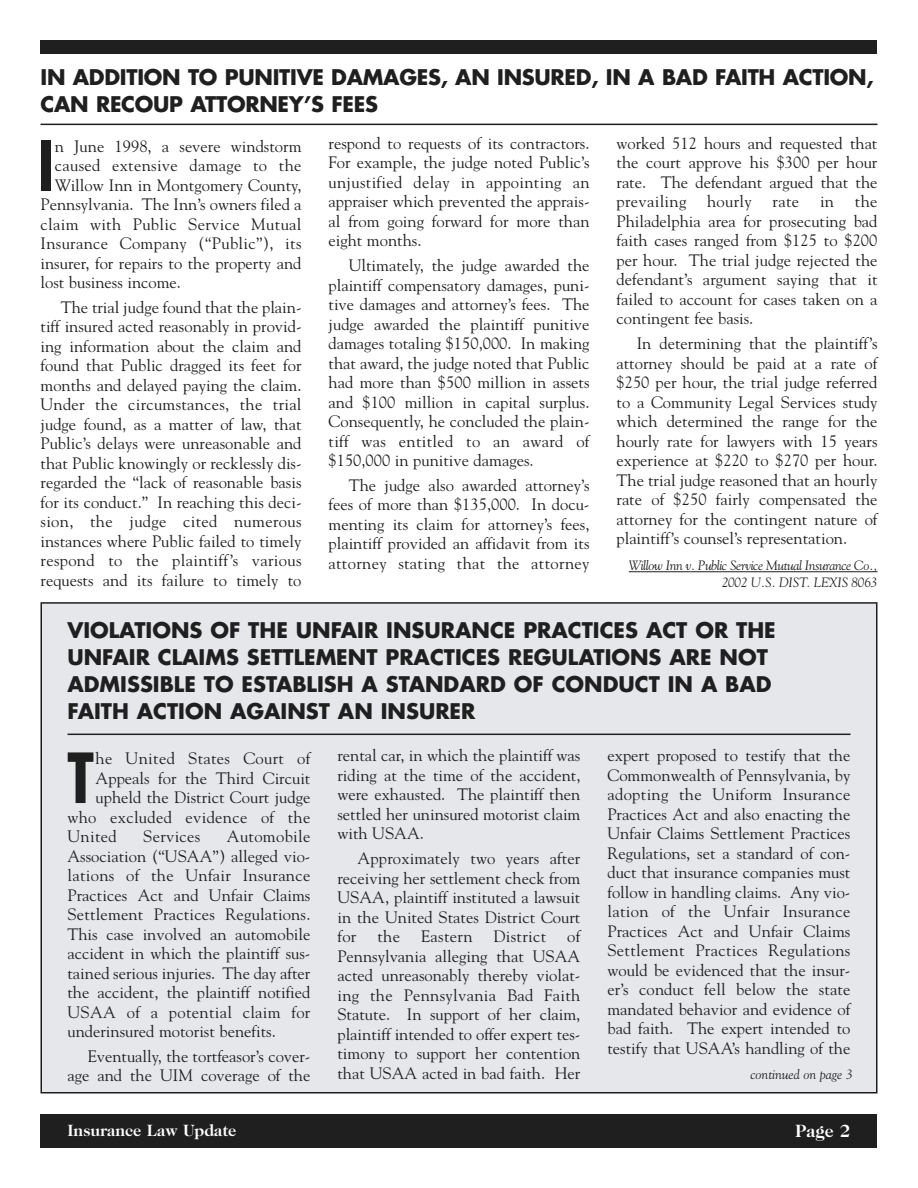
<style>
.page{position:relative;width:918px;height:1188px;background:#fff}
.page>*{position:absolute;margin:0;border:0;box-sizing:border-box;transform-origin:0 0}
.t1{font:700 condensed 67.05px "Futura";color:#201f20}
.t2{font:700 21px/27px "Futura";color:#201f20}
.t3{font:700 18px "Caslon Two Twenty Four";color:#fff}
.t4{font:16.5px/19.5px "Goudy";color:#201f20;text-align:justify}
.t5{font:16.5px "Goudy";letter-spacing:.02em;color:#201f20}
.t6{font:700 16.5px "Caslon Two Twenty Four";color:#fff}
.t7{font:italic 13.5px/16.5px "Goudy";letter-spacing:-.03em;color:#201f20;text-align:right}
.t8{font:italic 13.5px "Goudy";color:#201f20}
</style>
<div class="page">
<div style="left:41px;top:603px;width:836px;height:490px;background:#e5e7ea"></div>
<hr style="left:68px;top:734px;width:782px;height:1px;background:#201f20">
<div style="left:40px;top:40px;width:838px;height:14px;background:#201f20"></div>
<svg style="left:629px;top:571px;width:12px;height:1px"></svg>
<hr style="left:641px;top:571px;width:50px;height:1px;background:#201f20">
<hr style="left:691px;top:571px;width:54px;height:1px;background:#201f20">
<hr style="left:745px;top:571px;width:133px;height:1px;background:#201f20">
<hr style="left:41px;top:124px;width:837px;height:1px;background:#201f20">
<div style="left:40px;top:1114px;width:838px;height:34px;background:#201f20"></div>
<p class="t2" style="left:40px;top:65px;width:835px">IN ADDITION TO PUNITIVE DAMAGES, AN INSURED, IN A BAD FAITH ACTION,<br>CAN RECOUP ATTORNEY’S FEES</p>
<h1 class="t1" style="left:38px;top:136px;width:19px">I</h1>
<p class="t4" style="left:55px;top:137px;width:248px">n June 1998, a severe windstorm</p>
<p class="t5" style="left:55px;top:159px;width:248px">caused extensive damage to the</p>
<p class="t4" style="left:55px;top:176px;width:248px">Willow Inn in Montgomery County,</p>
<p class="t4" style="left:41px;top:196px;width:263px">Pennsylvania. The Inn’s owners filed a</p>
<p class="t5" style="left:41px;top:217px;width:262px">claim with Public Service Mutual</p>
<p class="t5" style="left:41px;top:237px;width:262px">Insurance Company (“Public”), its</p>
<p class="t4" style="left:41px;top:254px;width:262px">insurer, for repairs to the property and</p>
<p class="t4" style="left:41px;top:274px;width:142px">lost business income.</p>
<p class="t4" style="left:41px;top:299px;width:263px;text-indent:20px">The trial judge found that the plain&shy;tiff insured acted reasonably in provid&shy;ing information about the claim and found that Public dragged its feet for months and delayed paying the claim.<br>Under the circumstances, the trial judge found, as a matter of law, that Public’s delays were unreasonable and that Public knowingly or recklessly dis&shy;regarded the “lack of reasonable basis for its conduct.” In reaching this deci&shy;sion, the judge cited numerous instances where Public failed to timely respond to the plaintiff’s various requests and its failure to timely to</p>
<p class="t4" style="left:329px;top:134px;width:263px">respond to requests of its contractors.<br>For example, the judge noted Public’s unjustified delay in appointing an appraiser which prevented the apprais&shy;al from going forward for more than eight months.</p>
<p class="t4" style="left:329px;top:257px;width:263px;text-indent:20px">Ultimately, the judge awarded the plaintiff compensatory damages, puni&shy;tive damages and attorney’s fees. The judge awarded the plaintiff punitive damages totaling $150,000. In making that award, the judge noted that Public had more than $500 million in assets and $100 million in capital surplus.<br>Consequently, he concluded the plain&shy;tiff was entitled to an award of $150,000 in punitive damages.</p>
<p class="t4" style="left:329px;top:477px;width:263px;text-indent:20px">The judge also awarded attorney’s fees of more than $135,000. In docu&shy;menting its claim for attorney’s fees, plaintiff provided an affidavit from its attorney stating that the attorney</p>
<p class="t4" style="left:617px;top:134px;width:262px">worked 512 hours and requested that the court approve his $300 per hour rate. The defendant argued that the prevailing</p>
<p class="t4" style="left:617px;top:193px;width:263px;text-indent:238px">the Philadelphia area for prosecuting bad faith cases ranged from $125 to $200 per hour. The trial judge rejected the defendant’s argument saying that it failed to account for cases taken on a contingent fee basis.</p>
<p class="t4" style="left:617px;top:335px;width:263px;text-indent:20px">In determining that the plaintiff’s attorney should be paid at a rate of $250 per hour, the trial judge referred to a Community Legal Services study which determined the range for the hourly rate for lawyers with 15 years experience at $220 to $270 per hour.<br>The trial judge reasoned that an hourly rate of $250 fairly compensated the attorney for the contingent nature of plaintiff’s counsel’s representation.</p>
<p class="t7" style="left:629px;top:558px;width:250px">Willow Inn v. Public Service Mutual Insurance Co.,<br>2002 U.S. DIST. LEXIS 8063</p>
<p class="t4" style="left:707px;top:193px;width:46px">hourly</p>
<p class="t4" style="left:773px;top:193px;width:28px">rate</p>
<p class="t4" style="left:820px;top:193px;width:16px">in</p>
<p class="t2" style="left:67px;top:619px;width:710px">VIOLATIONS OF THE UNFAIR INSURANCE PRACTICES ACT OR THE UNFAIR CLAIMS SETTLEMENT PRACTICES REGULATIONS ARE NOT ADMISSIBLE TO ESTABLISH A STANDARD OF CONDUCT IN A BAD FAITH ACTION AGAINST AN INSURER</p>
<h1 class="t1" style="left:67px;top:749px;width:29px">T</h1>
<p class="t5" style="left:96px;top:752px;width:216px">he United States Court of</p>
<p class="t4" style="left:96px;top:769px;width:216px">Appeals for the Third Circuit</p>
<p class="t4" style="left:96px;top:789px;width:216px">upheld the District Court judge</p>
<p class="t5" style="left:67px;top:810px;width:244px">who excluded evidence of the</p>
<p class="t4" style="left:67px;top:828px;width:51px">United</p>
<p class="t5" style="left:143px;top:830px;width:59px">Services</p>
<p class="t4" style="left:67px;top:828px;width:245px;text-indent:159px">Automobile Association (“USAA”) alleged vio&shy;lations of the Unfair Insurance Practices Act and Unfair Claims Settlement Practices Regulations.<br>This case involved an automobile accident in which the plaintiff sus&shy;tained serious injuries. The day after the accident, the plaintiff notified USAA of a potential claim for underinsured motorist benefits.</p>
<p class="t4" style="left:67px;top:1048px;width:245px;text-align:right">Eventually, the tortfeasor’s cover&shy;age and the UIM coverage of the</p>
<p class="t4" style="left:337px;top:747px;width:245px">rental car, in which the plaintiff was riding at the time of the accident, were exhausted. The plaintiff then settled her uninsured motorist claim with USAA.</p>
<p class="t4" style="left:337px;top:850px;width:245px;text-indent:20px">Approximately two years after receiving her settlement check from USAA, plaintiff instituted a lawsuit in the United States District Court for</p>
<p class="t4" style="left:377px;top:928px;width:24px">the</p>
<p class="t5" style="left:421px;top:930px;width:53px">Eastern</p>
<p class="t5" style="left:494px;top:930px;width:54px">District</p>
<p class="t4" style="left:337px;top:928px;width:245px;text-indent:230px">of Pennsylvania alleging that USAA acted unreasonably thereby violat&shy;ing the Pennsylvania Bad Faith Statute. In support of her claim, plaintiff intended to offer expert tes&shy;timony to support her contention that USAA acted in bad faith. Her</p>
<p class="t4" style="left:607px;top:747px;width:245px">expert proposed to testify that the Commonwealth of Pennsylvania, by adopting the Uniform Insurance Practices Act and also enacting the Unfair Claims Settlement Practices Regulations, set a standard of con&shy;duct that insurance companies must follow in handling claims. Any vio&shy;lation of the Unfair Insurance Practices Act and Unfair Claims Settlement Practices Regulations would be evidenced that the insur&shy;er’s conduct fell below the state mandated behavior and evidence of bad faith. The expert intended to testify that USAA’s handling of the</p>
<p class="t8" style="left:750px;top:1069px;width:104px">continued on page 3</p>
<p class="t6" style="left:68px;top:1124px;width:171px">Insurance Law Update</p>
<p class="t3" style="left:795px;top:1124px;width:57px">Page 2</p>
</div>
